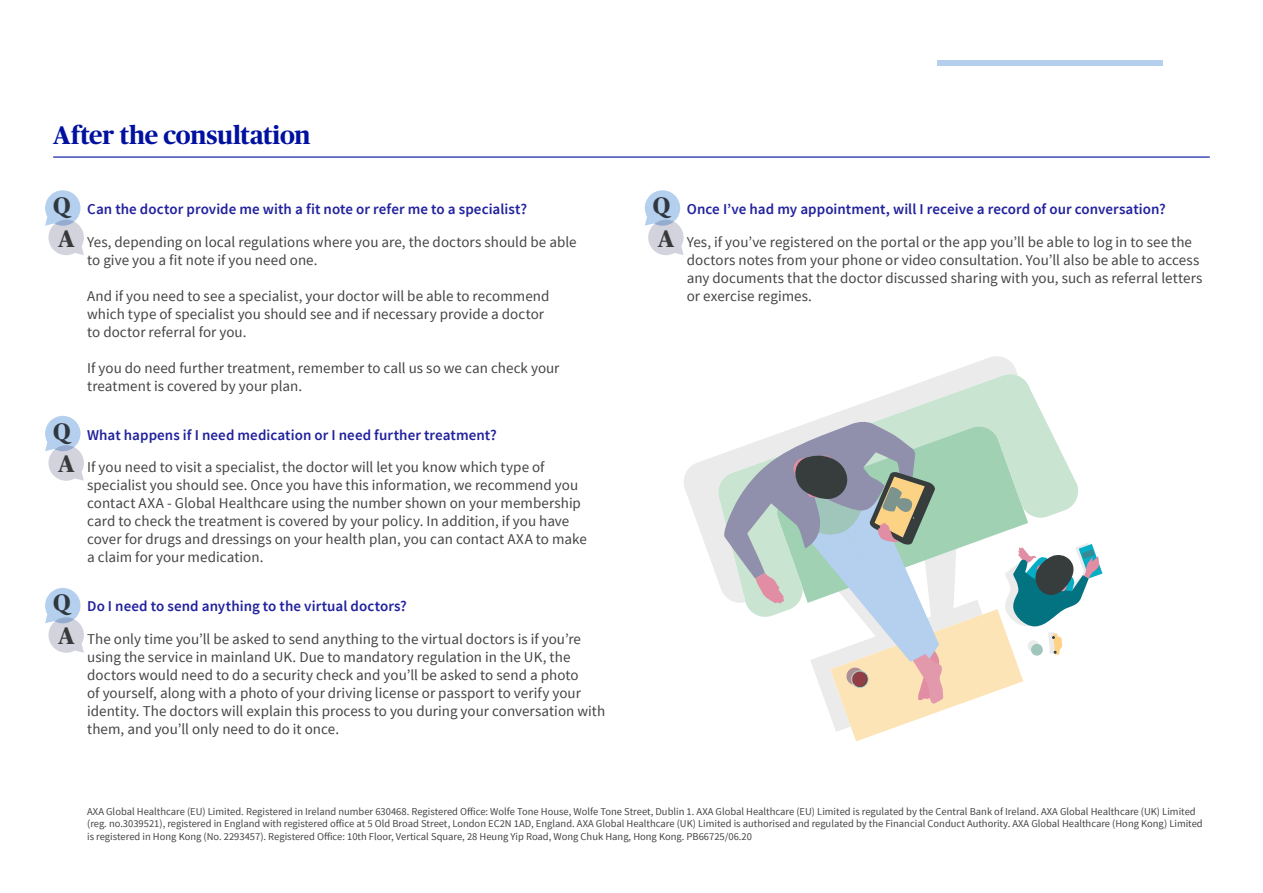
<style>
.page{position:relative;width:1263px;height:893px;background:#fff}
.page>*{position:absolute;margin:0;border:0;box-sizing:border-box;transform-origin:0 0}
.t1{font:700 25.5px "Publico Headline";letter-spacing:-.01em;color:#0011a0}
.t2{font:15px/18px "Source Sans Pro";color:#454444}
.t3{font:10.5px/12.6px "Source Sans Pro";color:#454444}
.s1{font-family:"Publico Headline";font-weight:700;font-size:24px}
.s2{font-weight:600;color:#21219e}
</style>
<div class="page">
<div style="left:937px;top:60px;width:225px;height:6px;background:#b5d0ee"></div>
<hr style="left:53px;top:156px;width:1157px;height:2px;background:#0011a0">
<svg style="left:45px;top:190px;width:39px;height:65px"></svg>
<svg style="left:645px;top:190px;width:39px;height:65px"></svg>
<svg style="left:45px;top:416px;width:39px;height:65px"></svg>
<svg style="left:45px;top:588px;width:39px;height:65px"></svg>
<svg style="left:684px;top:356px;width:333px;height:218px"></svg>
<svg style="left:716px;top:372px;width:330px;height:216px"></svg>
<svg style="left:721px;top:421px;width:381px;height:320px"></svg>
<h1 class="t1" style="left:53px;top:116px;width:259px">After the consultation</h1>
<p class="t2" style="left:58px;top:193px;width:520px;line-height:32.2px;text-indent:-5px"><span class="s1">Q</span> <span class="s2">Can the doctor provide me with a fit note or refer me to a specialist?<br></span><span class="s1">A</span> Yes, depending on local regulations where you are, the doctors should be able</p>
<p class="t2" style="left:87px;top:251px;width:232px">to give you a fit note if you need one.</p>
<p class="t2" style="left:87px;top:287px;width:464px">And if you need to see a specialist, your doctor will be able to recommend which type of specialist you should see and if necessary provide a doctor to doctor referral for you.</p>
<p class="t2" style="left:87px;top:359px;width:474px">If you do need further treatment, remember to call us so we can check your treatment is covered by your plan.</p>
<p class="t2" style="left:58px;top:419px;width:488px;line-height:32.2px;text-indent:-5px"><span class="s1">Q</span> <span class="s2">What happens if I need medication or I need further treatment?<br></span><span class="s1">A</span> If you need to visit a specialist, the doctor will let you know which type of</p>
<p class="t2" style="left:87px;top:476px;width:501px">specialist you should see. Once you have this information, we recommend you contact AXA ‑ Global Healthcare using the number shown on your membership card to check the treatment is covered by your policy. In addition, if you have cover for drugs and dressings on your health plan, you can contact AXA to make a claim for your medication.</p>
<p class="t2" style="left:58px;top:590px;width:524px;line-height:32.2px;text-indent:-5px"><span class="s1">Q</span> <span class="s2">Do I need to send anything to the virtual doctors?<br></span><span class="s1">A</span> The only time you’ll be asked to send anything to the virtual doctors is if you’re</p>
<p class="t2" style="left:87px;top:648px;width:520px">using the service in mainland UK. Due to mandatory regulation in the UK, the doctors would need to do a security check and you’ll be asked to send a photo<br>of yourself, along with a photo of your driving license or passport to verify your identity. The doctors will explain this process to you during your conversation with them, and you’ll only need to do it once.</p>
<p class="t2" style="left:658px;top:193px;width:536px;line-height:32.2px;text-indent:-5px"><span class="s1">Q</span> <span class="s2">Once I’ve had my appointment, will I receive a record of our conversation?<br></span><span class="s1">A</span> Yes, if you’ve registered on the portal or the app you’ll be able to log in to see the</p>
<p class="t2" style="left:687px;top:251px;width:517px">doctors notes from your phone or video consultation. You’ll also be able to access any documents that the doctor discussed sharing with you, such as referral letters or exercise regimes.</p>
<p class="t3" style="left:87px;top:805px;width:1117px">AXA Global Healthcare (EU) Limited. Registered in Ireland number 630468. Registered Office: Wolfe Tone House, Wolfe Tone Street, Dublin 1. AXA Global Healthcare (EU) Limited is regulated by the Central Bank of Ireland. AXA Global Healthcare (UK) Limited (reg. no.3039521), registered in England with registered office at 5 Old Broad Street, London EC2N 1AD, England. AXA Global Healthcare (UK) Limited is authorised and regulated by the Financial Conduct Authority. AXA Global Healthcare (Hong Kong) Limited is registered in Hong Kong (No. 2293457). Registered Office: 10th Floor, Vertical Square, 28 Heung Yip Road, Wong Chuk Hang, Hong Kong. PB66725/06.20</p>
</div>
